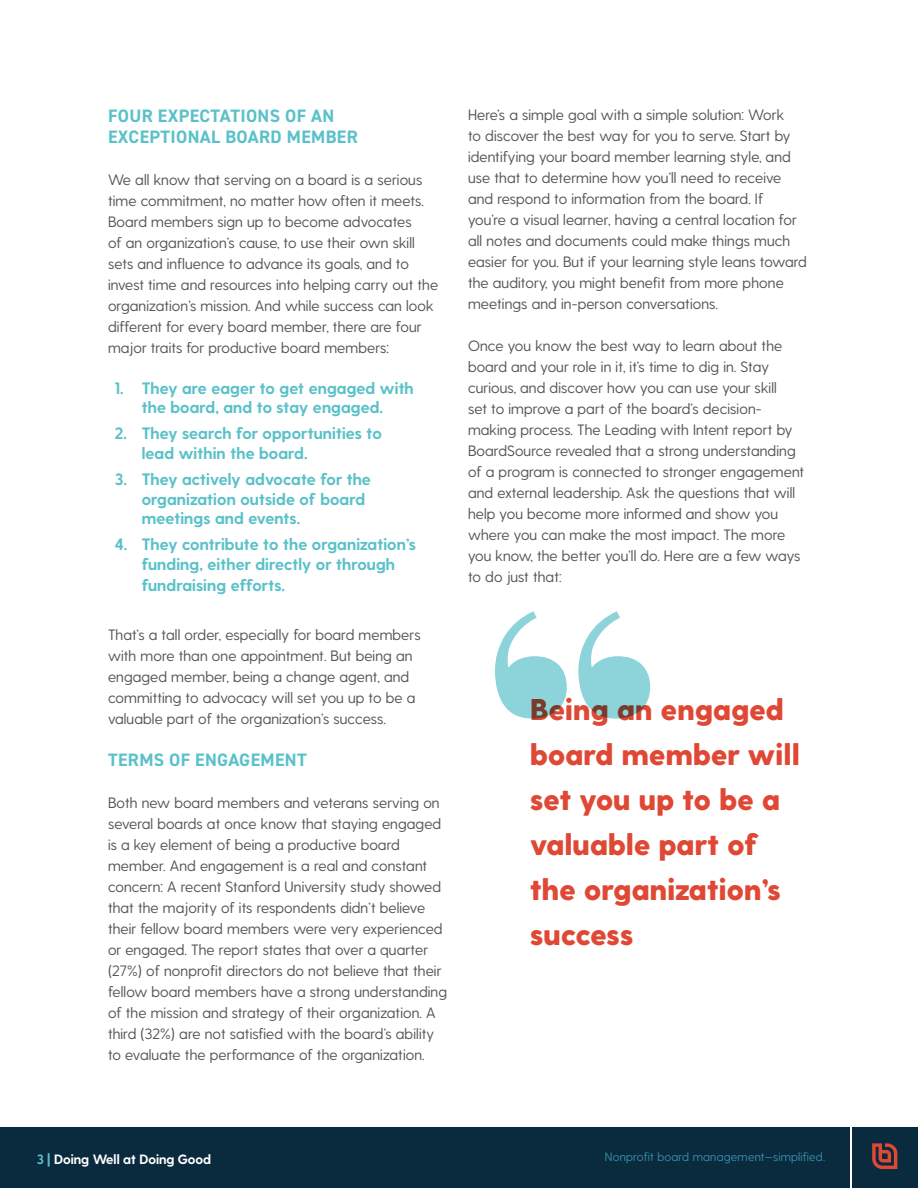
<style>
.page{position:relative;width:918px;height:1188px;background:#fff}
.page>*{position:absolute;margin:0;border:0;box-sizing:border-box;transform-origin:0 0}
.t1{font:800 30px/45px "Greycliff CF";letter-spacing:.01em;color:#df4834}
.t2{font:700 18px/21px "DIN2014";letter-spacing:.02em;color:#5ac1c9}
.t3{font:700 16.5px/19.5px "Greycliff CF";letter-spacing:.01em;color:#5ac1c9;text-align:center}
.t4{font:15px/21px "Greycliff CF";letter-spacing:.01em;color:#545554}
.t5{font:700 13.5px "Greycliff CF";color:#fff}
.t6{font:12px "Greycliff CF";letter-spacing:.02em;color:#368dab}
.s1{color:#5ac1c9}
</style>
<div class="page">
<svg style="left:495px;top:611px;width:155px;height:108px"></svg>
<div style="left:0;top:1128px;width:918px;height:60px;background:#0a2a3d"></div>
<svg style="left:872px;top:1143px;width:25px;height:26px"></svg>
<hr style="left:850px;top:1125px;width:2px;height:63px;background:#fff">
<p class="t2" style="left:108px;top:105px;width:251px">FOUR EXPECTATIONS OF AN<br>EXCEPTIONAL BOARD MEMBER</p>
<p class="t4" style="left:108px;top:169px;width:332px">We all know that serving on a board is a serious time commitment, no matter how often it meets.<br>Board members sign up to become advocates<br>of an organization’s cause, to use their own skill sets and influence to advance its goals, and to invest time and resources into helping carry out the organization’s mission. And while success can look different for every board member, there are four major traits for productive board members:</p>
<p class="t3" style="left:115px;top:378px;width:301px">1. They are eager to get engaged with the board, and to stay engaged.</p>
<p class="t3" style="left:142px;top:424px;width:242px;text-align:left;text-indent:-27px">2. They search for opportunities to lead within the board.</p>
<p class="t3" style="left:142px;top:470px;width:231px;text-align:left;text-indent:-27px">3. They actively advocate for the organization outside of board meetings and events.</p>
<p class="t3" style="left:115px;top:535px;width:303px">4. They contribute to the organization’s funding, either directly or through</p>
<p class="t3" style="left:142px;top:576px;width:145px">fundraising efforts.</p>
<p class="t4" style="left:108px;top:624px;width:314px">That’s a tall order, especially for board members with more than one appointment. But being an engaged member, being a change agent, and committing to advocacy will set you up to be a valuable part of the organization’s success.</p>
<p class="t2" style="left:108px;top:749px;width:200px">TERMS OF ENGAGEMENT</p>
<p class="t4" style="left:108px;top:792px;width:341px">Both new board members and veterans serving on several boards at once know that staying engaged is a key element of being a productive board member. And engagement is a real and constant concern: A recent Stanford University study showed that the majority of its respondents didn’t believe their fellow board members were very experienced or engaged. The report states that over a quarter (27%) of nonprofit directors do not believe that their fellow board members have a strong understanding of the mission and strategy of their organization. A third (32%) are not satisfied with the board’s ability to evaluate the performance of the organization.</p>
<p class="t4" style="left:468px;top:104px;width:340px">Here’s a simple goal with a simple solution: Work<br>to discover the best way for you to serve. Start by identifying your board member learning style, and use that to determine how you’ll need to receive and respond to information from the board. If<br>you’re a visual learner, having a central location for all notes and documents could make things much easier for you. But if your learning style leans toward the auditory, you might benefit from more phone meetings and in-person conversations.</p>
<p class="t4" style="left:468px;top:335px;width:338px">Once you know the best way to learn about the board and your role in it, it’s time to dig in. Stay curious, and discover how you can use your skill<br>set to improve a part of the board’s decision&shy;making process. The Leading with Intent report by BoardSource revealed that a strong understanding of a program is connected to stronger engagement and external leadership. Ask the questions that will help you become more informed and show you where you can make the most impact. The more you know, the better you’ll do. Here are a few ways to do just that:</p>
<h1 class="t1" style="left:530px;top:688px;width:271px">Being an engaged board member will set you up to be a valuable part of the organization’s success</h1>
<p class="t5" style="left:37px;top:1152px;width:176px"><span class="s1">3 |</span> Doing Well at Doing Good</p>
<p class="t6" style="left:605px;top:1150px;width:222px">Nonprofit board management—simplified.</p>
</div>
